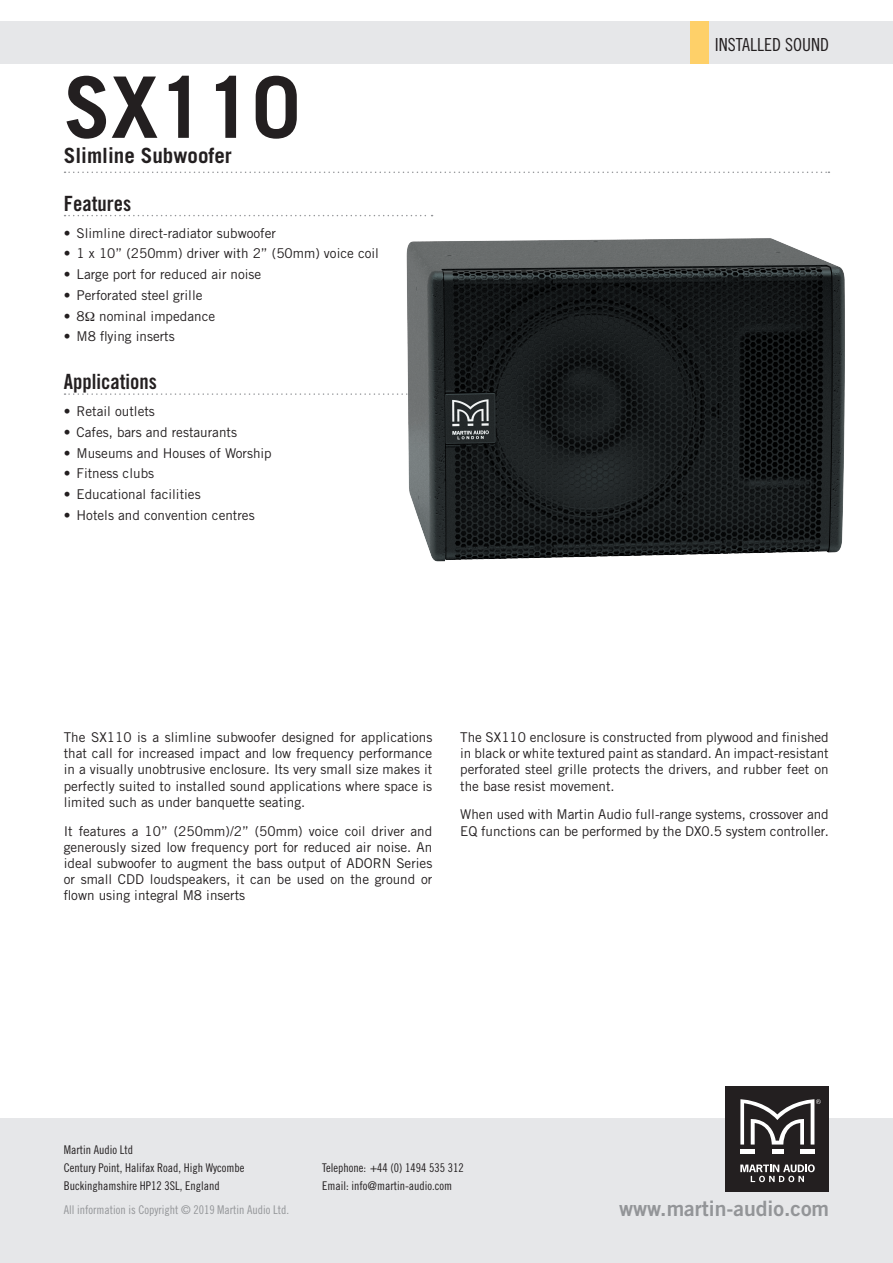
<style>
.page{position:relative;width:893px;height:1263px;background:#fff}
.page>*{position:absolute;margin:0;border:0;box-sizing:border-box;transform-origin:0 0}
.t1{font:700 84.9px "Trade Gothic";color:#231f20}
.t2{font:21.15px "Trade Gothic Bold Two";color:#939598}
.t3{font:21px "Trade Gothic Bold Cond Twenty";color:#231f20}
.t4{font:700 21px "Trade Gothic";color:#231f20}
.t5{font:18px "Trade Gothic Cond Eighteen";color:#231f20}
.t6{font:13.5px/16.2px "Trade Gothic";color:#231f20;text-align:justify}
.t7{font:12px/18px "Trade Gothic Cond Eighteen";color:#231f20}
.t8{font:12px "Trade Gothic Cond Eighteen";color:#939598}
</style>
<div class="page">
<div style="left:0;top:21px;width:893px;height:43px;background:#e6e7e9"></div>
<div style="left:0;top:1118px;width:893px;height:145px;background:#e6e7e9"></div>
<div style="left:725px;top:1086px;width:104px;height:106px;background:#231f20"></div>
<div style="left:740px;top:1149px;width:15px;height:5px;background:#fff"></div>
<div style="left:800px;top:1149px;width:14px;height:5px;background:#fff"></div>
<div style="left:772px;top:1149px;width:11px;height:5px;background:#fff"></div>
<svg style="left:740px;top:1164px;width:75px;height:18px"></svg>
<svg style="left:740px;top:1099px;width:81px;height:46px"></svg>
<svg style="left:65px;top:172px;width:302px;height:1px"></svg>
<div style="left:690px;top:21px;width:18px;height:43px;background:#fed069"></div>
<svg style="left:65px;top:215px;width:301px;height:1px"></svg>
<svg style="left:65px;top:393px;width:301px;height:2px"></svg>
<img style="left:369px;top:171px;width:476px;height:391px">
<h1 class="t1" style="left:64px;top:55px;width:238px">SX110</h1>
<h3 class="t4" style="left:64px;top:143px;width:170px">Slimline Subwoofer</h3>
<h3 class="t3" style="left:64px;top:190px;width:69px">Features</h3>
<p class="t6" style="left:64px;top:225px;width:214px">• Slimline direct-radiator subwoofer</p>
<p class="t6" style="left:64px;top:245px;width:317px">• 1 x 10” (250mm) driver with 2” (50mm) voice coil</p>
<p class="t6" style="left:64px;top:266px;width:199px">• Large port for reduced air noise</p>
<p class="t6" style="left:64px;top:287px;width:140px">• Perforated steel grille</p>
<p class="t6" style="left:64px;top:308px;width:153px">• 8 nominal impedance</p>
<p class="t6" style="left:64px;top:328px;width:112px">• M8 flying inserts</p>
<h3 class="t3" style="left:64px;top:369px;width:95px">Applications</h3>
<p class="t6" style="left:64px;top:403px;width:93px">• Retail outlets</p>
<p class="t6" style="left:64px;top:424px;width:175px">• Cafes, bars and restaurants</p>
<p class="t6" style="left:64px;top:445px;width:209px">• Museums and Houses of Worship</p>
<p class="t6" style="left:64px;top:465px;width:92px">• Fitness clubs</p>
<p class="t6" style="left:64px;top:486px;width:138px">• Educational facilities</p>
<p class="t6" style="left:64px;top:507px;width:192px">• Hotels and convention centres</p>
<h3 class="t5" style="left:715px;top:34px;width:116px">INSTALLED SOUND</h3>
<p class="t6" style="left:64px;top:729px;width:370px">The SX110 is a slimline subwoofer designed for applications that call for increased impact and low frequency performance in a visually unobtrusive enclosure. Its very small size makes it perfectly suited to installed sound applications where space is limited such as under banquette seating.</p>
<p class="t6" style="left:64px;top:822px;width:370px">It features a 10” (250mm)/2” (50mm) voice coil driver and generously sized low frequency port for reduced air noise. An ideal subwoofer to augment the bass output of ADORN Series or small CDD loudspeakers, it can be used on the ground or flown using integral M8 inserts</p>
<p class="t6" style="left:460px;top:729px;width:370px">The SX110 enclosure is constructed from plywood and finished in black or white textured paint as standard. An impact-resistant perforated steel grille protects the drivers, and rubber feet on the base resist movement.</p>
<p class="t6" style="left:460px;top:806px;width:370px">When used with Martin Audio full-range systems, crossover and<br>EQ functions can be performed by the DX0.5 system controller.</p>
<p class="t7" style="left:64px;top:1140px;width:182px">Martin Audio Ltd<br>Century Point, Halifax Road, High Wycombe<br>Buckinghamshire HP12 3SL, England</p>
<p class="t8" style="left:64px;top:1202px;width:227px">All information is Copyright © 2019 Martin Audio Ltd.</p>
<p class="t7" style="left:322px;top:1158px;width:143px">Telephone: +44 (0) 1494 535 312<br>Email: info@martin-audio.com</p>
<h2 class="t2" style="left:619px;top:1196px;width:212px">www.martin-audio.com</h2>
</div>
